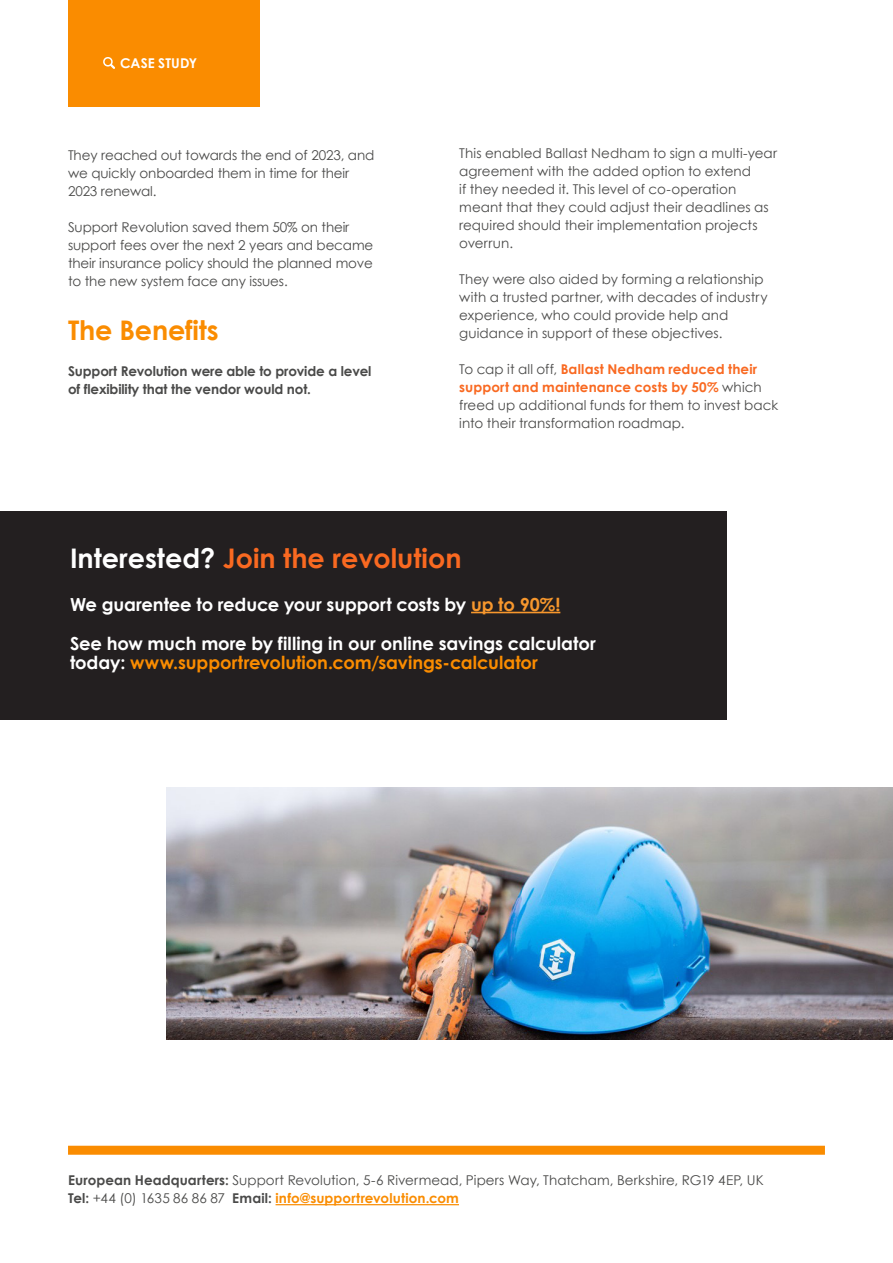
<style>
.page{position:relative;width:893px;height:1263px;background:#fff}
.page>*{position:absolute;margin:0;border:0;box-sizing:border-box;transform-origin:0 0}
.SR_Body_text{font:700 27px "Century Gothic";color:#f96921}
.SR_Body_text-2{font:700 27px "Century Gothic";letter-spacing:-.005em;color:#fa8c00}
.SR_Body_text-3{font:700 18px/19.5px "Century Gothic";letter-spacing:-.005em;color:#fff}
.SR_Body_text-4{font:13.5px/18px "Century Gothic";letter-spacing:.005em;color:#4a4a49}
.SR_Body_text-5{font:700 13.5px/18px "Century Gothic";letter-spacing:-.01em;color:#4a4a49}
.SR_Body_text-6{font:700 13.5px "Century Gothic";letter-spacing:.005em;color:#fff}
.s1{font-weight:700;color:#f96921}
.s2{color:#fff}
.s3{color:#f7972d}
.s4{color:#fa8c00}
.s5{font-weight:700}
.s6{font-weight:700;color:#fa8c00}
</style>
<div class="page">
<img style="left:166px;top:788px;width:727px;height:252px">
<div style="left:0;top:511px;width:727px;height:208px;background:#231f20"></div>
<hr style="left:276px;top:1204px;width:183px;height:1px;background:#fa8c00">
<div style="left:68px;top:1146px;width:757px;height:9px;background:#fa8c00"></div>
<hr style="left:471px;top:612px;width:89px;height:1px;background:#f7972d">
<div style="left:68px;top:0;width:191px;height:106px;background:#fa8c00"></div>
<svg style="left:103px;top:57px;width:12px;height:12px"></svg>
<p class="SR_Body_text-6" style="left:120px;top:53px;width:79px">CASE STUDY</p>
<p class="SR_Body_text-4" style="left:68px;top:146px;width:308px">They reached out towards the end of 2023, and we quickly onboarded them in time for their<br>2023 renewal.</p>
<p class="SR_Body_text-4" style="left:68px;top:218px;width:307px">Support Revolution saved them 50% on their support fees over the next 2 years and became their insurance policy should the planned move to the new system face any issues.</p>
<p class="SR_Body_text-2" style="left:68px;top:310px;width:152px">The Benefits</p>
<p class="SR_Body_text-5" style="left:68px;top:361px;width:305px">Support Revolution were able to provide a level of flexibility that the vendor would not.</p>
<p class="SR_Body_text-4" style="left:459px;top:144px;width:319px">This enabled Ballast Nedham to sign a multi-year agreement with the added option to extend<br>if they needed it. This level of co-operation meant that they could adjust their deadlines as required should their implementation projects overrun.</p>
<p class="SR_Body_text-4" style="left:459px;top:270px;width:310px">They were also aided by forming a relationship with a trusted partner, with decades of industry experience, who could provide help and guidance in support of these objectives.</p>
<p class="SR_Body_text-4" style="left:459px;top:360px;width:320px">To cap it all off, <span class="s1">Ballast Nedham reduced their support and maintenance costs by 50%</span> which freed up additional funds for them to invest back into their transformation roadmap.</p>
<p class="SR_Body_text" style="left:70px;top:537px;width:393px"><span class="s2">Interested?</span> Join the revolution</p>
<p class="SR_Body_text-3" style="left:70px;top:594px;width:492px">We guarentee to reduce your support costs by <span class="s3">up to 90%!</span></p>
<p class="SR_Body_text-3" style="left:70px;top:633px;width:527px">See how much more by filling in our online savings calculator today: <span class="s4">www.supportrevolution.com/savings-calculator</span></p>
<p class="SR_Body_text-4" style="left:68px;top:1171px;width:697px"><span class="s5">European Headquarters:</span> Support Revolution, 5-6 Rivermead, Pipers Way, Thatcham, Berkshire, RG19 4EP, UK<br><span class="s5">Tel:</span> +44 (0) 1635 86 86 87 <span class="s5">Email:</span> <span class="s6">info@supportrevolution.com</span></p>
</div>
